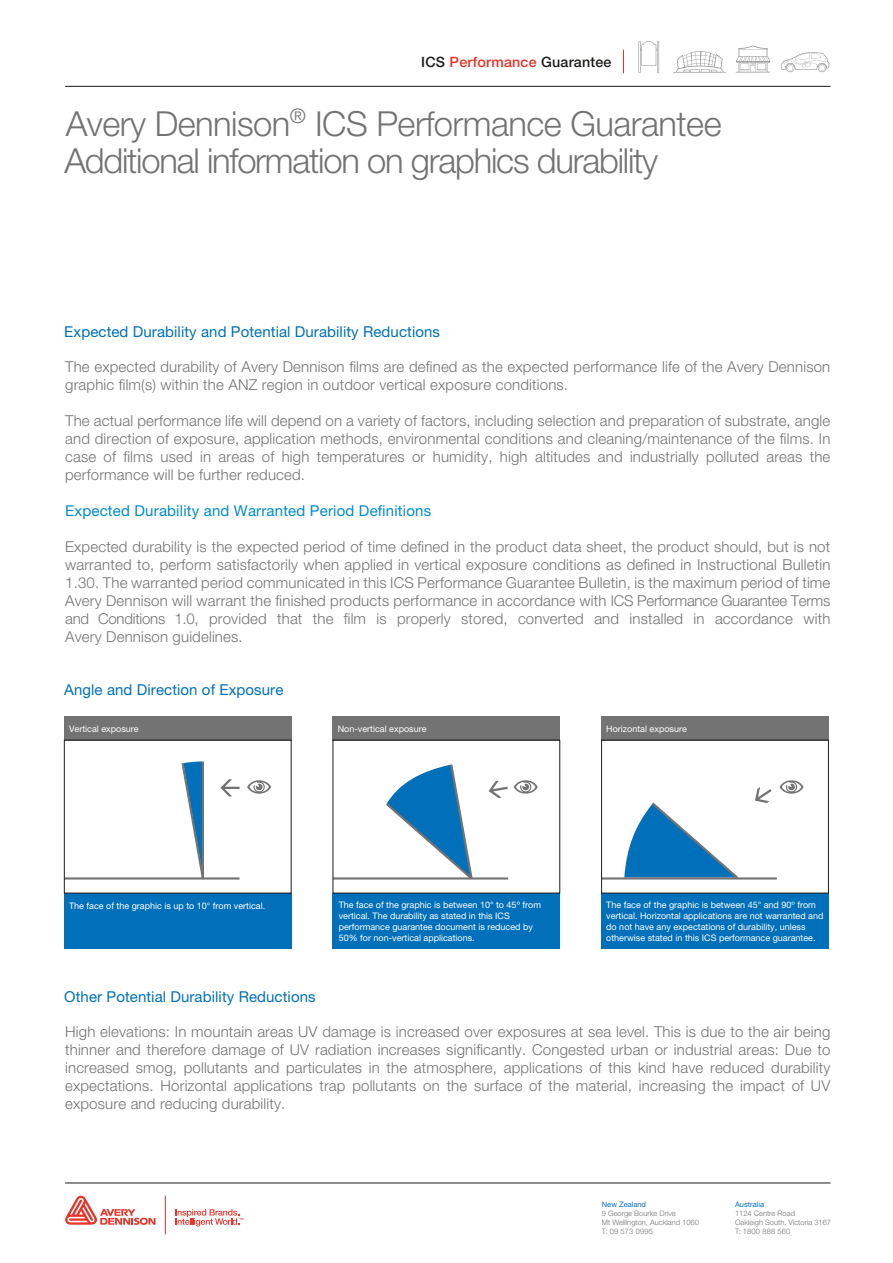
<style>
.page{position:relative;width:893px;height:1263px;background:#fff}
.page>*{position:absolute;margin:0;border:0;box-sizing:border-box;transform-origin:0 0}
.t1{font:300 34.5px/36.9px "Helvetica Neue LT Std";letter-spacing:-.035em;color:#747373}
.t2{font:300 15px/18px "Helvetica Neue LT Std";letter-spacing:.01em;color:#747373;text-align:justify}
.t3{font:15px "Helvetica Neue LT Std";letter-spacing:.005em;color:#0070ba}
.t4{font:15px "Helvetica Neue LT Std";letter-spacing:.01em;color:#008bcb}
.t5{font:500 14.25px "Helvetica Neue LT Std";letter-spacing:.015em;color:#1d1d1b}
.t6{font:9px/10.8px "Helvetica Neue LT Std";color:#fff}
.t7{font:300 7.5px/9px "Helvetica Neue LT Std";color:#747373}
.t8{font:7.5px "Helvetica Neue LT Std";color:#0070ba}
.s1{color:#e53429}
</style>
<div class="page">
<hr style="left:165px;top:1196px;width:1px;height:38px;background:#e7352b">
<svg style="left:65px;top:1195px;width:91px;height:30px"></svg>
<svg style="left:175px;top:1209px;width:68px;height:17px"></svg>
<svg style="left:623px;top:50px;width:1px;height:23px"></svg>
<svg style="left:673px;top:51px;width:53px;height:22px"></svg>
<svg style="left:736px;top:45px;width:34px;height:27px"></svg>
<svg style="left:639px;top:41px;width:20px;height:32px"></svg>
<svg style="left:781px;top:52px;width:48px;height:20px"></svg>
<hr style="left:65px;top:1183px;width:765px;height:1px;background:#1d1d1b">
<hr style="left:65px;top:86px;width:765px;height:1px;background:#1d1d1b">
<div style="left:64px;top:716px;width:227px;height:24px;background:#747373"></div>
<div style="left:333px;top:716px;width:227px;height:24px;background:#747373"></div>
<div style="left:601px;top:716px;width:228px;height:24px;background:#747373"></div>
<div style="left:64px;top:893px;width:227px;height:56px;background:#0070ba"></div>
<div style="left:333px;top:893px;width:227px;height:56px;background:#0070ba"></div>
<div style="left:601px;top:893px;width:228px;height:56px;background:#0070ba"></div>
<hr style="left:64px;top:877px;width:176px;height:2px;background:#747373">
<svg style="left:180px;top:761px;width:25px;height:119px"></svg>
<div style="left:64px;top:740px;width:227px;height:153px;border:1px solid #1d1d1b"></div>
<hr style="left:333px;top:877px;width:175px;height:2px;background:#747373">
<svg style="left:383px;top:764px;width:92px;height:116px"></svg>
<div style="left:333px;top:740px;width:227px;height:153px;border:1px solid #1d1d1b"></div>
<hr style="left:602px;top:877px;width:175px;height:2px;background:#747373">
<div style="left:601px;top:740px;width:227px;height:153px;border:1px solid #1d1d1b"></div>
<svg style="left:220px;top:779px;width:20px;height:17px"></svg>
<svg style="left:489px;top:781px;width:19px;height:17px"></svg>
<svg style="left:247px;top:780px;width:24px;height:14px"></svg>
<svg style="left:514px;top:780px;width:24px;height:14px"></svg>
<svg style="left:755px;top:787px;width:17px;height:16px"></svg>
<svg style="left:779px;top:780px;width:25px;height:14px"></svg>
<svg style="left:624px;top:802px;width:117px;height:78px"></svg>
<p class="t5" style="left:421px;top:53px;width:192px">ICS <span class="s1">Performance</span> Guarantee</p>
<h1 class="t1" style="left:64px;top:105px;width:659px">Avery Dennison<sup>®</sup> ICS Performance Guarantee<br>Additional information on graphics durability</h1>
<p class="t3" style="left:64px;top:323px;width:377px">Expected Durability and Potential Durability Reductions</p>
<p class="t2" style="left:65px;top:357px;width:767px">The expected durability of Avery Dennison films are defined as the expected performance life of the Avery Dennison graphic film(s) within the ANZ region in outdoor vertical exposure conditions.</p>
<p class="t2" style="left:65px;top:411px;width:767px">The actual performance life will depend on a variety of factors, including selection and preparation of substrate, angle and direction of exposure, application methods, environmental conditions and cleaning/maintenance of the films. In case of films used in areas of high temperatures or humidity, high altitudes and industrially polluted areas the performance will be further reduced.</p>
<p class="t4" style="left:65px;top:501px;width:367px">Expected Durability and Warranted Period Definitions</p>
<p class="t2" style="left:65px;top:537px;width:767px">Expected durability is the expected period of time defined in the product data sheet, the product should, but is not warranted to, perform satisfactorily when applied in vertical exposure conditions as defined in Instructional Bulletin 1.30. The warranted period communicated in this ICS Performance Guarantee Bulletin, is the maximum period of time Avery Dennison will warrant the finished products performance in accordance with ICS Performance Guarantee Terms and Conditions 1.0, provided that the film is properly stored, converted and installed in accordance with Avery Dennison guidelines.</p>
<p class="t3" style="left:64px;top:681px;width:221px">Angle and Direction of Exposure</p>
<p class="t6" style="left:69px;top:723px;width:71px">Vertical exposure</p>
<p class="t6" style="left:338px;top:723px;width:90px">Non-vertical exposure</p>
<p class="t6" style="left:606px;top:723px;width:82px">Horizontal exposure</p>
<p class="t6" style="left:69px;top:900px;width:198px">The face of the graphic is up to 10° from vertical.</p>
<p class="t6" style="left:339px;top:899px;width:204px">The face of the graphic is between 10° to 45º from vertical. The durability as stated in this ICS performance guarantee document is reduced by 50% for non-vertical applications.</p>
<p class="t6" style="left:606px;top:899px;width:219px">The face of the graphic is between 45° and 90º from vertical. Horizontal applications are not warranted and do not have any expectations of durability, unless otherwise stated in this ICS performance guarantee.</p>
<p class="t3" style="left:64px;top:988px;width:253px">Other Potential Durability Reductions</p>
<p class="t2" style="left:65px;top:1022px;width:767px">High elevations: In mountain areas UV damage is increased over exposures at sea level. This is due to the air being thinner and therefore damage of UV radiation increases significantly. Congested urban or industrial areas: Due to increased smog, pollutants and particulates in the atmosphere, applications of this kind have reduced durability expectations. Horizontal applications trap pollutants on the surface of the material, increasing the impact of UV exposure and reducing durability.</p>
<p class="t8" style="left:602px;top:1200px;width:46px">New Zealand</p>
<p class="t7" style="left:602px;top:1208px;width:98px">9 George Bourke Drive<br>Mt Wellington, Auckland 1060<br>T: 09 573 0995</p>
<p class="t8" style="left:735px;top:1200px;width:31px">Australia</p>
<p class="t7" style="left:735px;top:1209px;width:98px">1124 Centre Road<br>Oakleigh South, Victoria 3167<br>T: 1800 888 560</p>
</div>
